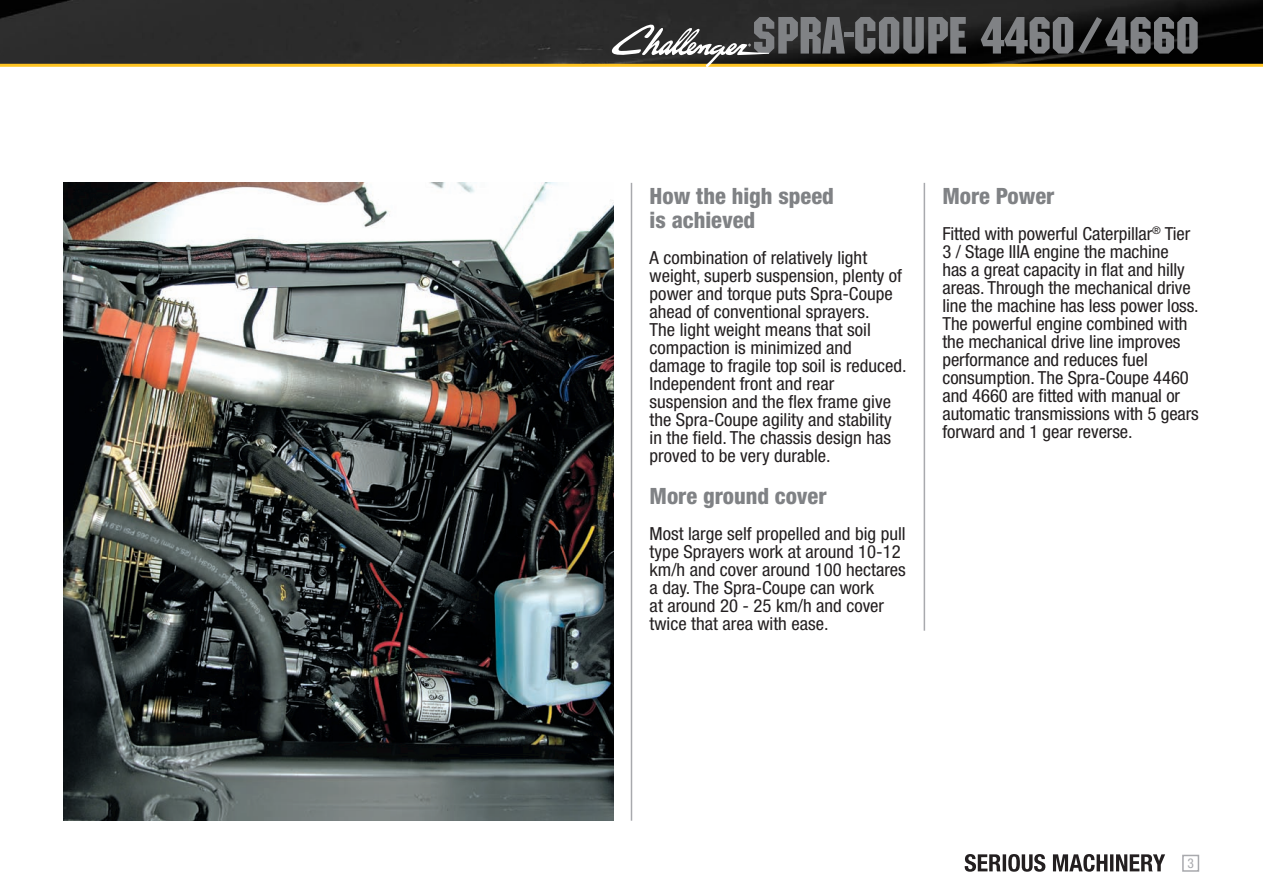
<style>
.page{position:relative;width:1263px;height:893px;background:#fff}
.page>*{position:absolute;margin:0;border:0;box-sizing:border-box;transform-origin:0 0}
.t1{font:51px "Machine Std";color:#808285}
.Grey_Sub_Header{font:800 condensed 22.5px "Helvetica Neue LT Std";color:#808285}
.Body_Copy{font:condensed 18px/18px "Helvetica Neue LT Std";color:#231f20;scale:1.04 1}
.t2{font:condensed 13.5px "Helvetica Neue LT Std";color:#a8a9ad}
</style>
<div class="page">
<img style="left:0;top:0;width:1263px;height:64px">
<hr style="left:0;top:64px;width:1263px;height:3px;background:#fec422">
<div style="left:1182px;top:855px;width:17px;height:17px;border:2px solid #a8a9ad"></div>
<hr style="left:631px;top:183px;width:1px;height:638px;background:#a8a9ad">
<hr style="left:924px;top:183px;width:1px;height:448px;background:#a8a9ad">
<img style="left:64px;top:183px;width:549px;height:638px">
<svg style="left:965px;top:854px;width:200px;height:18px"></svg>
<svg style="left:608px;top:20px;width:161px;height:47px"></svg>
<p class="t1" style="left:752px;top:6px;width:448px">SPRA-COUPE 4460/4660</p>
<p class="Grey_Sub_Header" style="left:649px;top:182px;width:186px">How the high speed</p>
<p class="Grey_Sub_Header" style="left:649px;top:206px;width:107px">is achieved</p>
<p class="Body_Copy" style="left:649px;top:249px;width:249px">A combination of relatively light weight, superb suspension, plenty of power and torque puts Spra-Coupe ahead of conventional sprayers.<br>The light weight means that soil compaction is minimized and damage to fragile top soil is reduced.</p>
<p class="Body_Copy" style="left:649px;top:375px;width:234px">Independent front and rear suspension and the flex frame give the Spra-Coupe agility and stability in the field. The chassis design has proved to be very durable.</p>
<p class="Grey_Sub_Header" style="left:649px;top:482px;width:179px">More ground cover</p>
<p class="Body_Copy" style="left:649px;top:525px;width:248px">Most large self propelled and big pull type Sprayers work at around 10-12 km/h and cover around 100 hectares a day. The Spra-Coupe can work<br>at around 20 - 25 km/h and cover twice that area with ease.</p>
<p class="Grey_Sub_Header" style="left:942px;top:182px;width:114px">More Power</p>
<p class="Body_Copy" style="left:942px;top:225px;width:248px">Fitted with powerful Caterpillar<sup>®</sup> Tier 3 / Stage IIIA engine the machine<br>has a great capacity in flat and hilly areas. Through the mechanical drive line the machine has less power loss.<br>The powerful engine combined with the mechanical drive line improves performance and reduces fuel consumption. The Spra-Coupe 4460 and 4660 are fitted with manual or automatic transmissions with 5 gears forward and 1 gear reverse.</p>
<p class="t2" style="left:1187px;top:855px;width:8px">3</p>
</div>
